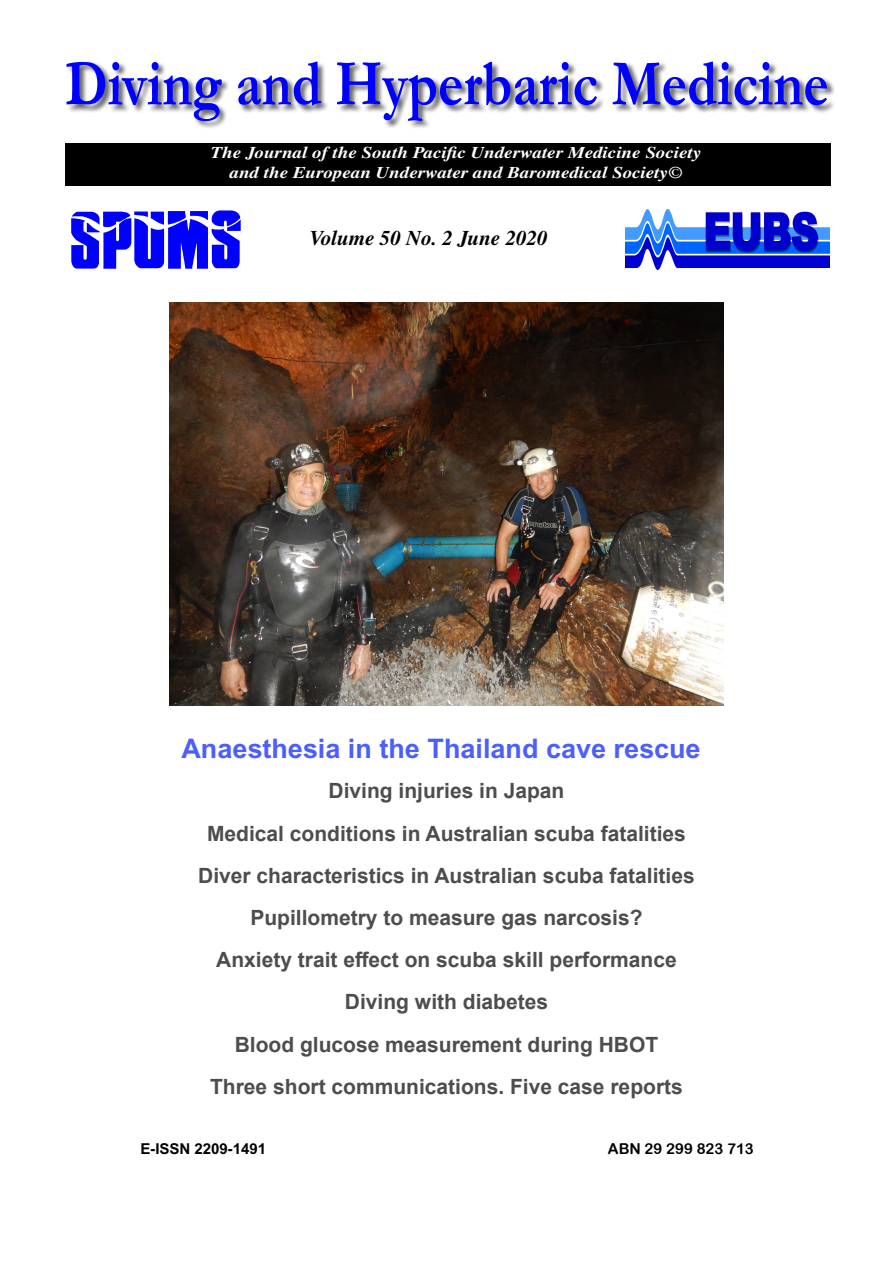
<style>
.page{position:relative;width:893px;height:1263px;background:#fff}
.page>*{position:absolute;margin:0;border:0;box-sizing:border-box;transform-origin:0 0}
.t1{font:700 66px "Garamond";color:#00f;scale:.82 1}
.t2{font:700 27px "Arial MT Std";color:#4b5eff}
.t3{font:700 21px/42.2px "Arial";color:#4d4d4d;text-align:center}
.t4{font:italic 700 21px "Times LT Std";color:#000}
.t5{font:italic 700 16.5px/19.8px "Times LT Std";color:#fff;text-align:center;scale:1.15 1}
.t6{font:700 15px "Arial MT Std";color:#000}
.t7{font:15px "Arial Rounded MT Bold";color:#000}
</style>
<div class="page">
<div style="left:65px;top:143px;width:765px;height:43px;background:#000"></div>
<img style="left:625px;top:210px;width:205px;height:59px">
<img style="left:71px;top:211px;width:170px;height:58px">
<div style="left:66px;top:61px;width:770px;height:68px;background:#000;opacity:.6"></div>
<img style="left:169px;top:302px;width:555px;height:404px">
<h1 class="t1" style="left:65px;top:39px;width:933px">Diving and Hyperbaric Medicine</h1>
<p class="t5" style="left:211px;top:142px;width:428px">The Journal of the South Pacific Underwater Medicine Society and the European Underwater and Baromedical Society©</p>
<p class="t4" style="left:309px;top:226px;width:240px">Volume 50 No. 2 June 2020</p>
<p class="t2" style="left:181px;top:732px;width:521px">Anaesthesia in the Thailand cave rescue</p>
<p class="t3" style="left:198px;top:770px;width:498px">Diving injuries in Japan<br>Medical conditions in Australian scuba fatalities Diver characteristics in Australian scuba fatalities Pupillometry to measure gas narcosis?<br>Anxiety trait effect on scuba skill performance Diving with diabetes<br>Blood glucose measurement during HBOT<br>Three short communications. Five case reports</p>
<p class="t6" style="left:140px;top:1139px;width:127px">E-ISSN 2209-1491</p>
<p class="t7" style="left:608px;top:1139px;width:147px">ABN 29 299 823 713</p>
</div>
